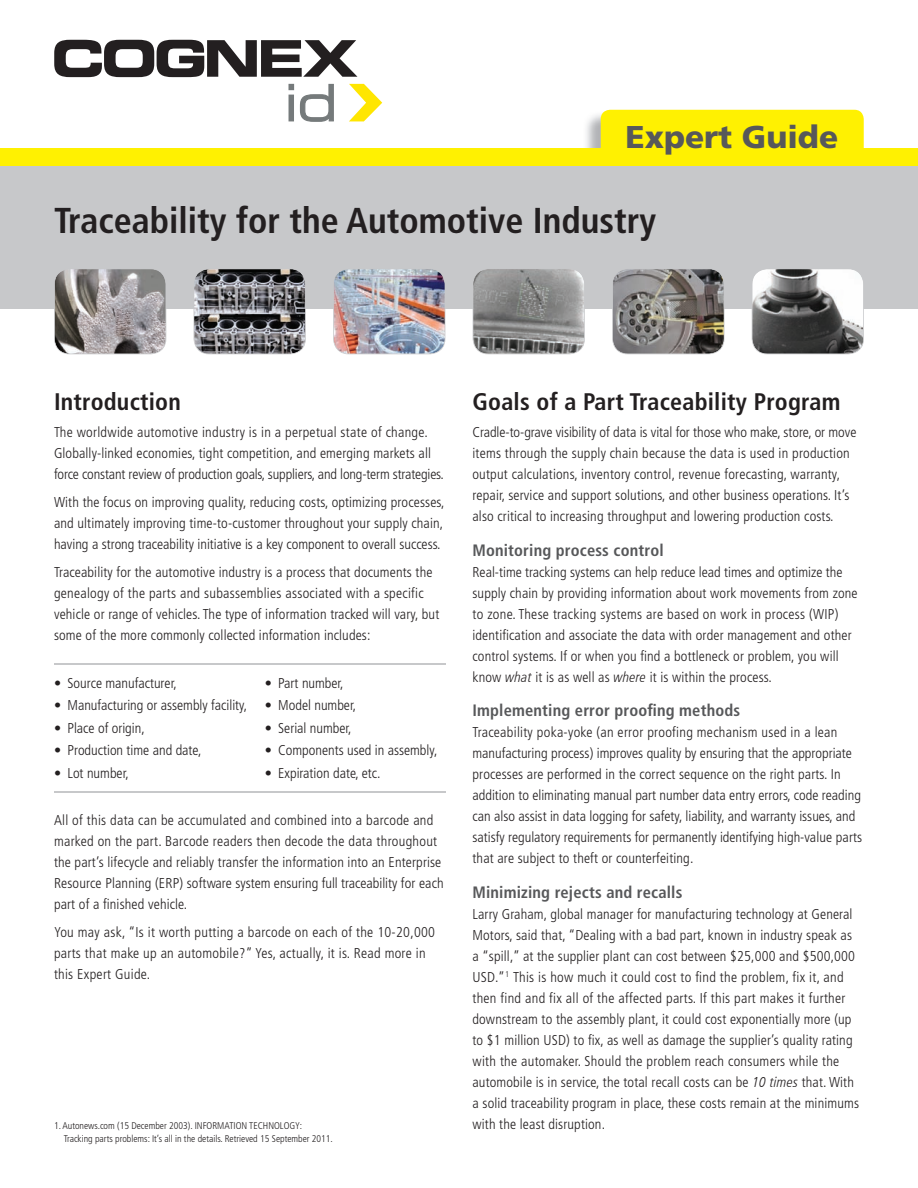
<style>
.page{position:relative;width:918px;height:1188px;background:#fff}
.page>*{position:absolute;margin:0;border:0;box-sizing:border-box;transform-origin:0 0}
.t1{font:700 condensed 36px "Frutiger";color:#231f20}
.t2{font:900 31.5px "Frutiger";color:#57585a}
.t3{font:700 condensed 24px "Frutiger";letter-spacing:.01em;color:#231f20}
.t4{font:700 condensed 16.5px "Frutiger";letter-spacing:.01em;color:#57585a}
.t5{font:300 condensed 14.25px/21px "Frutiger";letter-spacing:.01em;color:#231f20}
.t6{font:300 condensed 9.75px "Frutiger";color:#231f20}
.s1{font-family:"Frutiger LT Com";font-style:italic}
</style>
<div class="page">
<img style="left:586px;top:111px;width:276px;height:37px">
<div style="left:601px;top:110px;width:263px;height:76px;background:#fff101;border-radius:9px"></div>
<div style="left:0;top:148px;width:918px;height:20px;background:#fff101"></div>
<div style="left:0;top:167px;width:918px;height:142px;background:#c7c8ca"></div>
<svg style="left:54px;top:269px;width:112px;height:85px"></svg>
<svg style="left:194px;top:269px;width:112px;height:85px"></svg>
<img style="left:333px;top:269px;width:112px;height:85px">
<svg style="left:473px;top:269px;width:112px;height:85px"></svg>
<svg style="left:612px;top:269px;width:112px;height:85px"></svg>
<svg style="left:752px;top:269px;width:112px;height:85px"></svg>
<hr style="left:54px;top:663px;width:392px;height:2px;background:#c7c8ca">
<hr style="left:54px;top:791px;width:392px;height:2px;background:#c7c8ca">
<svg style="left:349px;top:84px;width:33px;height:37px"></svg>
<svg style="left:54px;top:40px;width:303px;height:37px"></svg>
<svg style="left:289px;top:83px;width:45px;height:39px"></svg>
<hr style="left:289px;top:95px;width:4px;height:26px;background:#757a7b">
<div style="left:289px;top:95px;width:5px;height:26px;border:1px solid #757a7b"></div>
<h2 class="t2" style="left:626px;top:124px;width:214px">Expert Guide</h2>
<h1 class="t1" style="left:54px;top:206px;width:604px">Traceability for the Automotive Industry</h1>
<h3 class="t3" style="left:54px;top:392px;width:128px">Introduction</h3>
<p class="t5" style="left:54px;top:423px;width:392px">The worldwide automotive industry is in a perpetual state of change.<br>Globally-linked economies, tight competition, and emerging markets all force constant review of production goals, suppliers, and long-term strategies.</p>
<p class="t5" style="left:54px;top:493px;width:392px;text-align:justify">With the focus on improving quality, reducing costs, optimizing processes, and ultimately improving time-to-customer throughout your supply chain, having a strong traceability initiative is a key component to overall success.</p>
<p class="t5" style="left:54px;top:562px;width:387px">Traceability for the automotive industry is a process that documents the genealogy of the parts and subassemblies associated with a specific vehicle or range of vehicles. The type of information tracked will vary, but some of the more commonly collected information includes:</p>
<p class="t5" style="left:54px;top:674px;width:124px">• Source manufacturer,</p>
<p class="t5" style="left:54px;top:696px;width:195px">• Manufacturing or assembly facility,</p>
<p class="t5" style="left:54px;top:719px;width:92px">• Place of origin,</p>
<p class="t5" style="left:54px;top:741px;width:149px">• Production time and date,</p>
<p class="t5" style="left:54px;top:764px;width:76px">• Lot number,</p>
<p class="t5" style="left:265px;top:674px;width:80px">• Part number,</p>
<p class="t5" style="left:265px;top:696px;width:93px">• Model number,</p>
<p class="t5" style="left:265px;top:719px;width:88px">• Serial number,</p>
<p class="t5" style="left:265px;top:741px;width:174px">• Components used in assembly,</p>
<p class="t5" style="left:265px;top:764px;width:117px">• Expiration date, etc.</p>
<p class="t5" style="left:54px;top:811px;width:391px">All of this data can be accumulated and combined into a barcode and marked on the part. Barcode readers then decode the data throughout the part’s lifecycle and reliably transfer the information into an Enterprise Resource Planning (ERP) software system ensuring full traceability for each part of a finished vehicle.</p>
<p class="t5" style="left:54px;top:923px;width:383px">You may ask, “Is it worth putting a barcode on each of the 10-20,000 parts that make up an automobile?” Yes, actually, it is. Read more in this Expert Guide.</p>
<h3 class="t3" style="left:472px;top:392px;width:370px">Goals of a Part Traceability Program</h3>
<p class="t5" style="left:472px;top:423px;width:385px">Cradle-to-grave visibility of data is vital for those who make, store, or move items through the supply chain because the data is used in production output calculations, inventory control, revenue forecasting, warranty, repair, service and support solutions, and other business operations. It’s also critical to increasing throughput and lowering production costs.</p>
<p class="t4" style="left:472px;top:543px;width:193px">Monitoring process control</p>
<p class="t5" style="left:472px;top:562px;width:387px">Real-time tracking systems can help reduce lead times and optimize the supply chain by providing information about work movements from zone to zone. These tracking systems are based on work in process (WIP) identification and associate the data with order management and other control systems. If or when you find a bottleneck or problem, you will know <span class="s1">what</span> it is as well as <span class="s1">where</span> it is within the process.</p>
<p class="t4" style="left:472px;top:704px;width:269px">Implementing error proofing methods</p>
<p class="t5" style="left:472px;top:723px;width:391px">Traceability poka-yoke (an error proofing mechanism used in a lean manufacturing process) improves quality by ensuring that the appropriate processes are performed in the correct sequence on the right parts. In addition to eliminating manual part number data entry errors, code reading can also assist in data logging for safety, liability, and warranty issues, and satisfy regulatory requirements for permanently identifying high-value parts that are subject to theft or counterfeiting.</p>
<p class="t4" style="left:472px;top:885px;width:211px">Minimizing rejects and recalls</p>
<p class="t5" style="left:472px;top:904px;width:388px">Larry Graham, global manager for manufacturing technology at General Motors, said that, “Dealing with a bad part, known in industry speak as a “spill,” at the supplier plant can cost between $25,000 and $500,000<br>USD.”<sup>1</sup> This is how much it could cost to find the problem, fix it, and then find and fix all of the affected parts. If this part makes it further downstream to the assembly plant, it could cost exponentially more (up to $1 million USD) to fix, as well as damage the supplier’s quality rating with the automaker. Should the problem reach consumers while the automobile is in service, the total recall costs can be <span class="s1">10 times</span> that. With a solid traceability program in place, these costs remain at the minimums</p>
<p class="t6" style="left:54px;top:1121px;width:250px">1. Autonews.com (15 December 2003). INFORMATION TECHNOLOGY:</p>
<p class="t5" style="left:472px;top:1114px;width:134px">with the least disruption.</p>
<p class="t6" style="left:64px;top:1135px;width:271px">Tracking parts problems: It’s all in the details. Retrieved 15 September 2011.</p>
</div>
